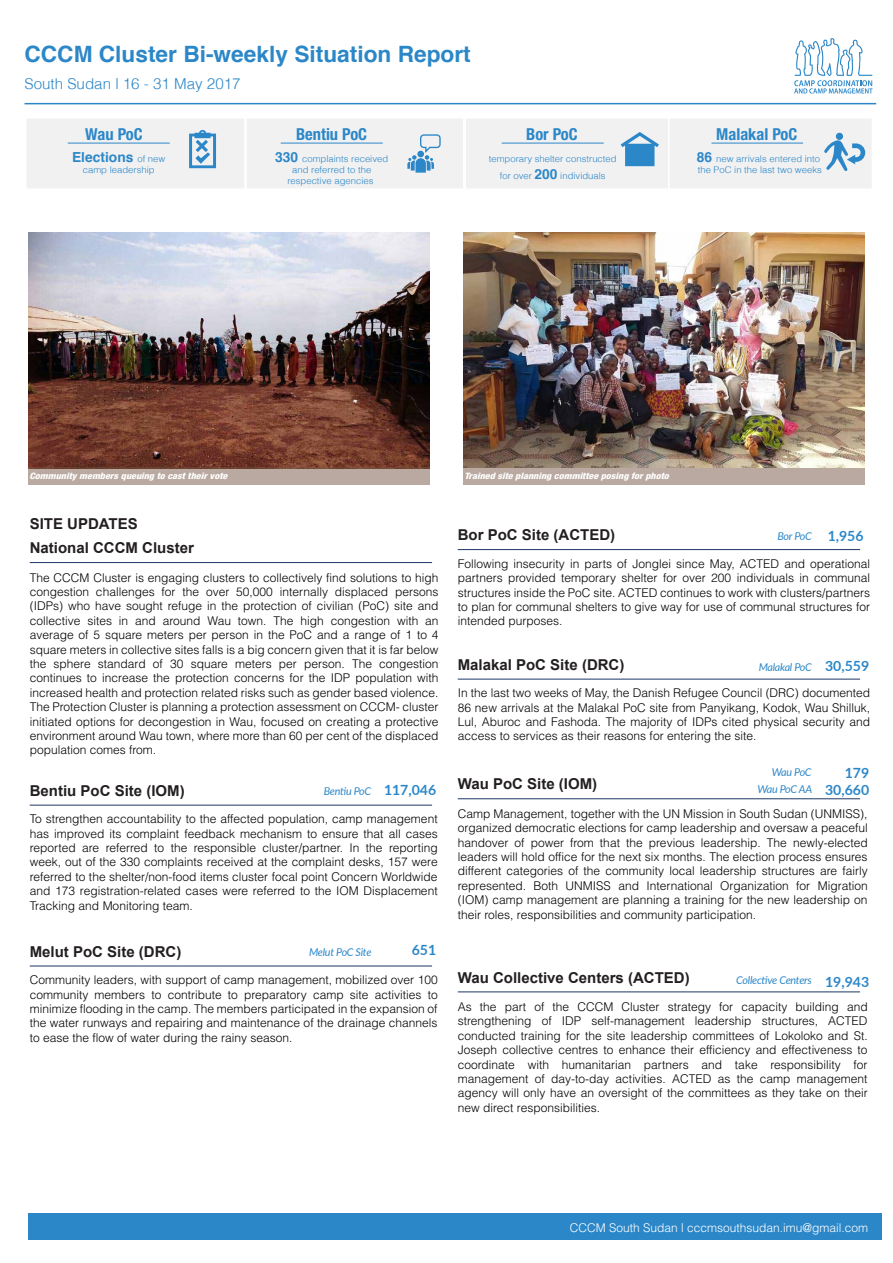
<style>
.page{position:relative;width:893px;height:1263px;background:#fff}
.page>*{position:absolute;margin:0;border:0;box-sizing:border-box;transform-origin:0 0}
.t1{font:700 22.5px "Helvetica";color:#2b87c8}
.t2{font:700 condensed 16.5px "Helvetica Neue LT Std";color:#2b87c8}
.t3{font:700 15px "Arial";color:#231f20}
.t4{font:300 15px "Helv";color:#2b87c8}
.t5{font:700 14.1px "Lato";color:#2b87c8}
.t6{font:700 13.8px "Helvetica";color:#2b87c8}
.t7{font:300 12px/14.4px "Helvetica";color:#000;text-align:justify}
.t8{font:300 12px "Helvetica";color:#fff}
.t9{font:italic 10.8px "Lato";letter-spacing:-.03em;color:#2b87c8}
.t10{font:300 9.15px/11.1px "Helv";color:#2b87c8;text-align:center}
.t11{font:italic 800 condensed 8.85px "Helvetica Neue LT Std";color:#fff;scale:1.13 1}
.s1{font-family:"Helv";font-weight:300;font-size:9.15px}
.s2{font-family:"Helvetica";font-weight:700;font-size:13.8px}
.s3{font-weight:700;font-style:normal;font-size:14.1px}
</style>
<div class="page">
<div style="left:245px;top:117px;width:220px;height:73px;background:#f1f1f2;border:2px solid #fff"></div>
<div style="left:25px;top:117px;width:221px;height:73px;background:#f1f1f2;border:2px solid #fff"></div>
<div style="left:465px;top:117px;width:205px;height:73px;background:#f1f1f2;border:2px solid #fff"></div>
<div style="left:668px;top:117px;width:205px;height:73px;background:#f1f1f2;border:2px solid #fff"></div>
<hr style="left:30px;top:562px;width:402px;height:1px;background:#1d3766">
<hr style="left:458px;top:798px;width:402px;height:1px;background:#1d3766">
<hr style="left:458px;top:992px;width:402px;height:1px;background:#1d3766">
<hr style="left:458px;top:679px;width:402px;height:1px;background:#1d3766">
<hr style="left:458px;top:549px;width:402px;height:1px;background:#1d3766">
<hr style="left:30px;top:805px;width:402px;height:1px;background:#1d3766">
<hr style="left:30px;top:966px;width:402px;height:1px;background:#1d3766">
<svg style="left:824px;top:132px;width:41px;height:39px"></svg>
<hr style="left:25px;top:103px;width:851px;height:1px;background:#2b87c8">
<svg style="left:794px;top:38px;width:79px;height:56px"></svg>
<div style="left:28px;top:1213px;width:854px;height:26px;background:#2b87c8"></div>
<hr style="left:68px;top:143px;width:102px;height:1px;background:#2b87c8">
<hr style="left:281px;top:143px;width:102px;height:1px;background:#2b87c8">
<hr style="left:502px;top:143px;width:102px;height:1px;background:#2b87c8">
<hr style="left:711px;top:143px;width:92px;height:1px;background:#2b87c8">
<img style="left:28px;top:232px;width:402px;height:235px">
<div style="left:28px;top:467px;width:402px;height:17px;background:linear-gradient(to right,#b9a9a0,#b9a9a0)"></div>
<div style="left:463px;top:467px;width:402px;height:17px;background:#b9a9a0"></div>
<img style="left:463px;top:232px;width:402px;height:235px">
<svg style="left:621px;top:132px;width:38px;height:34px"></svg>
<svg style="left:407px;top:134px;width:34px;height:39px"></svg>
<svg style="left:189px;top:130px;width:27px;height:38px"></svg>
<h1 class="t1" style="left:25px;top:40px;width:448px">CCCM Cluster Bi-weekly Situation Report</h1>
<p class="t4" style="left:25px;top:74px;width:218px">South Sudan | 16 - 31 May 2017</p>
<h2 class="t2" style="left:85px;top:124px;width:59px">Wau PoC</h2>
<p class="t6" style="left:72px;top:149px;width:95px">Elections <span class="s1">of new</span></p>
<p class="t10" style="left:83px;top:164px;width:73px">camp leadership</p>
<h2 class="t2" style="left:296px;top:124px;width:73px">Bentiu PoC</h2>
<p class="t10" style="left:275px;top:153px;width:114px"><span class="s2">330</span> complaints received and referred to the respective agencies</p>
<h2 class="t2" style="left:526px;top:124px;width:53px">Bor PoC</h2>
<h2 class="t2" style="left:716px;top:124px;width:83px">Malakal PoC</h2>
<p class="t10" style="left:697px;top:153px;width:127px;text-align:left"><span class="s2">86</span> new arrivals entered into the PoC in the last two weeks</p>
<p class="t10" style="left:489px;top:151px;width:129px;line-height:16.6px">temporary shelter constructed for over <span class="s2">200</span> individuals</p>
<p class="t11" style="left:30px;top:470px;width:177px">Community members queuing to cast their vote</p>
<p class="t11" style="left:465px;top:470px;width:182px">Trained site planning committee posing for photo</p>
<p class="t3" style="left:30px;top:514px;width:110px">SITE UPDATES</p>
<p class="t3" style="left:30px;top:538px;width:166px">National CCCM Cluster</p>
<p class="t7" style="left:30px;top:570px;width:410px">The CCCM Cluster is engaging clusters to collectively find solutions to high congestion challenges for the over 50,000 internally displaced persons (IDPs) who have sought refuge in the protection of civilian (PoC) site and collective sites in and around Wau town. The high congestion with an average of 5 square meters per person in the PoC and a range of 1 to 4 square meters in collective sites falls is a big concern given that it is far below the sphere standard of 30 square meters per person. The congestion continues to increase the protection concerns for the IDP population with increased health and protection related risks such as gender based violence.<br>The Protection Cluster is planning a protection assessment on CCCM- cluster initiated options for decongestion in Wau, focused on creating a protective environment around Wau town, where more than 60 per cent of the displaced population comes from.</p>
<p class="t9" style="left:324px;top:783px;width:114px">Bentiu PoC <span class="s3">117,046</span></p>
<p class="t3" style="left:30px;top:780px;width:157px">Bentiu PoC Site (IOM)</p>
<p class="t7" style="left:30px;top:811px;width:409px">To strengthen accountability to the affected population, camp management has improved its complaint feedback mechanism to ensure that all cases reported are referred to the responsible cluster/partner. In the reporting week, out of the 330 complaints received at the complaint desks, 157 were referred to the shelter/non-food items cluster focal point Concern Worldwide and 173 registration-related cases were referred to the IOM Displacement Tracking and Monitoring team.</p>
<p class="t3" style="left:30px;top:941px;width:153px">Melut PoC Site (DRC)</p>
<p class="t7" style="left:30px;top:972px;width:409px">Community leaders, with support of camp management, mobilized over 100 community members to contribute to preparatory camp site activities to minimize flooding in the camp. The members participated in the expansion of the water runways and repairing and maintenance of the drainage channels to ease the flow of water during the rainy season.</p>
<p class="t9" style="left:309px;top:944px;width:64px">Melut PoC Site</p>
<p class="t5" style="left:412px;top:940px;width:26px">651</p>
<p class="t3" style="left:458px;top:525px;width:159px">Bor PoC Site (ACTED)</p>
<p class="t7" style="left:458px;top:556px;width:414px">Following insecurity in parts of Jonglei since May, ACTED and operational partners provided temporary shelter for over 200 individuals in communal structures inside the PoC site. ACTED continues to work with clusters/partners to plan for communal shelters to give way for use of communal structures for intended purposes.</p>
<p class="t5" style="left:828px;top:526px;width:37px">1,956</p>
<p class="t9" style="left:777px;top:529px;width:36px">Bor PoC</p>
<p class="t3" style="left:458px;top:654px;width:168px">Malakal PoC Site (DRC)</p>
<p class="t7" style="left:458px;top:685px;width:414px">In the last two weeks of May, the Danish Refugee Council (DRC) documented 86 new arrivals at the Malakal PoC site from Panyikang, Kodok, Wau Shilluk, Lul, Aburoc and Fashoda. The majority of IDPs cited physical security and access to services as their reasons for entering the site.</p>
<p class="t5" style="left:825px;top:656px;width:46px">30,559</p>
<p class="t9" style="left:759px;top:659px;width:55px">Malakal PoC</p>
<p class="t9" style="left:772px;top:764px;width:41px">Wau PoC</p>
<p class="t5" style="left:845px;top:762px;width:26px">179</p>
<p class="t3" style="left:458px;top:774px;width:141px">Wau PoC Site (IOM)</p>
<p class="t7" style="left:458px;top:806px;width:411px">Camp Management, together with the UN Mission in South Sudan (UNMISS), organized democratic elections for camp leadership and oversaw a peaceful handover of power from that the previous leadership. The newly-elected leaders will hold office for the next six months. The election process ensures different categories of the community local leadership structures are fairly represented. Both UNMISS and International Organization for Migration (IOM) camp management are planning a training for the new leadership on their roles, responsibilities and community participation.</p>
<p class="t5" style="left:825px;top:779px;width:46px">30,660</p>
<p class="t9" style="left:757px;top:781px;width:56px">Wau PoC AA</p>
<p class="t3" style="left:458px;top:967px;width:233px">Wau Collective Centers (ACTED)</p>
<p class="t7" style="left:458px;top:999px;width:411px">As the part of the CCCM Cluster strategy for capacity building and strengthening of IDP self-management leadership structures, ACTED conducted training for the site leadership committees of Lokoloko and St.<br>Joseph collective centres to enhance their efficiency and effectiveness to coordinate with humanitarian partners and take responsibility for management of day-to-day activities. ACTED as the camp management agency will only have an oversight of the committees as they take on their new direct responsibilities.</p>
<p class="t9" style="left:736px;top:973px;width:134px">Collective Centers <span class="s3">19,943</span></p>
<p class="t8" style="left:570px;top:1220px;width:300px">CCCM South Sudan | cccmsouthsudan.imu@gmail.com</p>
</div>
